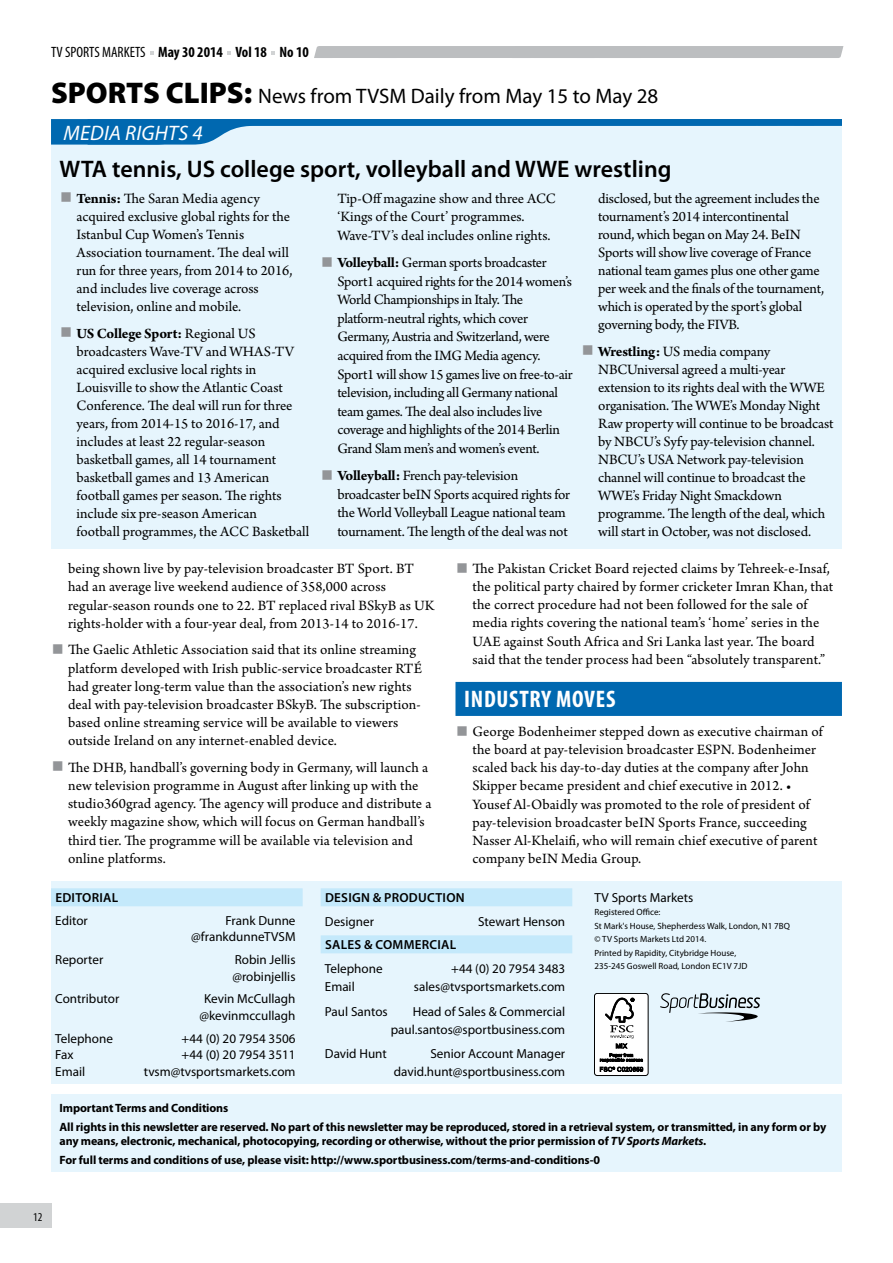
<style>
.page{position:relative;width:893px;height:1263px;background:#fff}
.page>*{position:absolute;margin:0;border:0;box-sizing:border-box;transform-origin:0 0}
.t1{font:600 24px "Myriad Pro";color:#000}
.t2{font:700 condensed 24px "Myriad Pro";letter-spacing:.03em;color:#fff}
.t3{font:21px "Myriad Pro";color:#000}
.t4{font:italic 21px "Myriad Pro";letter-spacing:.01em;color:#fff}
.t5{font:15px/18px "Arno Pro";color:#000}
.t6{font:15px/18.6px "Arno Pro";letter-spacing:-.02em;color:#000}
.t7{font:700 condensed 15px "Myriad Pro";color:#000}
.t8{font:13.2px/16.5px "Myriad Pro";color:#000;text-align:right}
.t9{font:600 13.2px "Myriad Pro";letter-spacing:.02em;color:#000}
.t10{font:700 12px/18.6px "Myriad Pro";letter-spacing:-.01em;color:#000}
.t11{font:condensed 12px "Myriad Pro";color:#000}
.t12{font:9px/13.5px "Myriad Pro";color:#000}
.s1{font-weight:400}
.s2{font-weight:900;font-size:30px}
.s3{font-weight:700;font-size:42px;color:#939598}
.s4{font-weight:700}
.s5{font-style:italic}
</style>
<div class="page">
<div style="left:0;top:1204px;width:51px;height:24px;background:#d1d3d4"></div>
<div style="left:314px;top:46px;width:529px;height:12px;background:#bcbec0"></div>
<div style="left:51px;top:1094px;width:791px;height:78px;background:#e6f5fd"></div>
<div style="left:51px;top:881px;width:791px;height:203px;background:#e6f5fd"></div>
<div style="left:51px;top:888px;width:252px;height:18px;background:#c4e9fb"></div>
<div style="left:321px;top:888px;width:251px;height:18px;background:#c4e9fb"></div>
<div style="left:321px;top:935px;width:251px;height:18px;background:#c4e9fb"></div>
<div style="left:594px;top:993px;width:54px;height:82px;background:#fff;border-radius:3px"></div>
<div style="left:594px;top:993px;width:54px;height:83px;border:1px solid #000;border-radius:3px"></div>
<svg style="left:600px;top:998px;width:43px;height:74px"></svg>
<svg style="left:660px;top:993px;width:100px;height:29px"></svg>
<div style="left:455px;top:682px;width:387px;height:34px;background:#0068b0"></div>
<div style="left:51px;top:119px;width:791px;height:430px;background:#e6f5fd"></div>
<svg style="left:51px;top:119px;width:791px;height:26px"></svg>
<p class="t7" style="left:51px;top:43px;width:259px"><span class="s1">TV SPORTS MARKETS</span> May 30 2014 Vol 18 No 10</p>
<h2 class="t3" style="left:51px;top:83px;width:609px"><span class="s2">SPORTS CLIPS:</span> News from TVSM Daily from May 15 to May 28</h2>
<h2 class="t4" style="left:64px;top:120px;width:141px">MEDIA RIGHTS 4</h2>
<h1 class="t1" style="left:60px;top:154px;width:613px">WTA tennis, US college sport, volleyball and WWE wrestling</h1>
<p class="t5" style="left:77px;top:190px;width:217px;text-indent:-17px"><span class="s3">■</span> <span class="s4">Tennis:</span> The Saran Media agency acquired exclusive global rights for the Istanbul Cup Women’s Tennis Association tournament. The deal will run for three years, from 2014 to 2016, and includes live coverage across television, online and mobile.</p>
<p class="t5" style="left:77px;top:325px;width:234px;text-indent:-17px"><span class="s3">■</span> <span class="s4">US College Sport:</span> Regional US broadcasters Wave-TV and WHAS-TV acquired exclusive local rights in Louisville to show the Atlantic Coast Conference. The deal will run for three years, from 2014-15 to 2016-17, and includes at least 22 regular-season basketball games, all 14 tournament basketball games and 13 American football games per season. The rights include six pre-season American<br>football programmes, the ACC Basketball</p>
<p class="t5" style="left:337px;top:190px;width:220px;line-height:18.6px">Tip-Off magazine show and three ACC ‘Kings of the Court’ programmes.<br>Wave-TV’s deal includes online rights.</p>
<p class="t6" style="left:337px;top:254px;width:237px;text-indent:-17px"><span class="s3">■</span> <span class="s4">Volleyball:</span> German sports broadcaster Sport1 acquired rights for the 2014 women’s World Championships in Italy. The platform-neutral rights, which cover Germany, Austria and Switzerland, were acquired from the IMG Media agency.<br>Sport1 will show 15 games live on free-to-air television, including all Germany national team games. The deal also includes live coverage and highlights of the 2014 Berlin Grand Slam men’s and women’s event.</p>
<p class="t5" style="left:337px;top:467px;width:234px;line-height:18.6px;text-indent:-17px"><span class="s3">■</span> <span class="s4">Volleyball:</span> French pay-television broadcaster beIN Sports acquired rights for the World Volleyball League national team tournament. The length of the deal was not</p>
<p class="t5" style="left:598px;top:190px;width:227px">disclosed, but the agreement includes the tournament’s 2014 intercontinental round, which began on May 24. BeIN Sports will show live coverage of France national team games plus one other game per week and the finals of the tournament, which is operated by the sport’s global governing body, the FIVB.</p>
<p class="t5" style="left:598px;top:343px;width:237px;text-indent:-17px"><span class="s3">■</span> <span class="s4">Wrestling:</span> US media company NBCUniversal agreed a multi-year extension to its rights deal with the WWE organisation. The WWE’s Monday Night Raw property will continue to be broadcast by NBCU’s Syfy pay-television channel.<br>NBCU’s USA Network pay-television channel will continue to broadcast the WWE’s Friday Night Smackdown programme. The length of the deal, which will start in October, was not disclosed.</p>
<p class="t5" style="left:68px;top:560px;width:368px">being shown live by pay-television broadcaster BT Sport. BT had an average live weekend audience of 358,000 across regular-season rounds one to 22. BT replaced rival BSkyB as UK rights-holder with a four-year deal, from 2013-14 to 2016-17.</p>
<p class="t5" style="left:68px;top:642px;width:356px;text-indent:-17px"><span class="s3">■</span> The Gaelic Athletic Association said that its online streaming platform developed with Irish public-service broadcaster RTÉ had greater long-term value than the association’s new rights deal with pay-television broadcaster BSkyB. The subscription&shy;based online streaming service will be available to viewers outside Ireland on any internet-enabled device.</p>
<p class="t5" style="left:68px;top:759px;width:365px;text-indent:-17px"><span class="s3">■</span> The DHB, handball’s governing body in Germany, will launch a new television programme in August after linking up with the studio360grad agency. The agency will produce and distribute a weekly magazine show, which will focus on German handball’s third tier. The programme will be available via television and online platforms.</p>
<p class="t5" style="left:472px;top:560px;width:362px;text-indent:-17px"><span class="s3">■</span> The Pakistan Cricket Board rejected claims by Tehreek-e-Insaf, the political party chaired by former cricketer Imran Khan, that the correct procedure had not been followed for the sale of media rights covering the national team’s ‘home’ series in the UAE against South Africa and Sri Lanka last year. The board said that the tender process had been “absolutely transparent.”</p>
<h1 class="t2" style="left:464px;top:684px;width:153px">INDUSTRY MOVES</h1>
<p class="t5" style="left:472px;top:723px;width:352px;text-indent:-17px"><span class="s3">■</span> George Bodenheimer stepped down as executive chairman of the board at pay-television broadcaster ESPN. Bodenheimer scaled back his day-to-day duties at the company after John Skipper became president and chief executive in 2012. • Yousef Al-Obaidly was promoted to the role of president of pay-television broadcaster beIN Sports France, succeeding Nasser Al-Khelaifi, who will remain chief executive of parent company beIN Media Group.</p>
<p class="t9" style="left:55px;top:889px;width:56px">editorial</p>
<p class="t8" style="left:55px;top:912px;width:34px">Editor</p>
<p class="t8" style="left:191px;top:912px;width:106px">Frank Dunne @frankdunneTVSM</p>
<p class="t8" style="left:55px;top:951px;width:50px">Reporter</p>
<p class="t8" style="left:232px;top:951px;width:65px;text-align:left">Robin Jellis @robinjellis</p>
<p class="t8" style="left:55px;top:990px;width:66px">Contributor</p>
<p class="t8" style="left:199px;top:990px;width:98px;text-align:center">Kevin McCullagh @kevinmccullagh</p>
<p class="t8" style="left:55px;top:1030px;width:59px">Telephone</p>
<p class="t8" style="left:182px;top:1030px;width:115px">+44 (0) 20 7954 3506</p>
<p class="t8" style="left:55px;top:1046px;width:20px">Fax</p>
<p class="t8" style="left:182px;top:1046px;width:115px">+44 (0) 20 7954 3511</p>
<p class="t8" style="left:55px;top:1063px;width:31px">Email</p>
<p class="t8" style="left:144px;top:1063px;width:153px">tvsm@tvsportsmarkets.com</p>
<p class="t9" style="left:325px;top:889px;width:85px">design &amp; produc</p>
<p class="t9" style="left:435px;top:889px;width:31px">tion</p>
<p class="t8" style="left:325px;top:913px;width:51px">Designer</p>
<p class="t8" style="left:478px;top:913px;width:89px">Stewart Henson</p>
<p class="t9" style="left:325px;top:936px;width:133px">SALES &amp; COMMERCIAL</p>
<p class="t8" style="left:325px;top:960px;width:59px">Telephone</p>
<p class="t8" style="left:451px;top:960px;width:115px">+44 (0) 20 7954 3483</p>
<p class="t8" style="left:325px;top:978px;width:31px">Email</p>
<p class="t8" style="left:414px;top:978px;width:153px">sales@tvsportsmarkets.com</p>
<p class="t8" style="left:325px;top:1003px;width:64px">Paul Santos</p>
<p class="t8" style="left:391px;top:1002px;width:176px;line-height:18px">Head of Sales &amp; Commercial paul.santos@sportbusiness.com</p>
<p class="t8" style="left:325px;top:1045px;width:63px">David Hunt</p>
<p class="t8" style="left:394px;top:1044px;width:173px;line-height:18px">Senior Account Manager david.hunt@sportbusiness.com</p>
<p class="t8" style="left:595px;top:889px;width:100px">TV Sports Markets</p>
<p class="t12" style="left:595px;top:905px;width:197px">Registered Office:<br>St Mark's House, Shepherdess Walk, London, N1 7BQ © TV Sports Markets Ltd 2014.<br>Printed by Rapidity, Citybridge House,<br>235-245 Goswell Road, London EC1V 7JD</p>
<p class="t10" style="left:60px;top:1098px;width:768px">Important Terms and Conditions<br>All rights in this newsletter are reserved. No part of this newsletter may be reproduced, stored in a retrieval system, or transmitted, in any form or by</p>
<p class="t10" style="left:60px;top:1131px;width:648px">any means, electronic, mechanical, photocopying, recording or otherwise, without the prior permission of <span class="s5">TV Sports Markets</span>.<br>For full terms and conditions of use, please visit: http://www.sportbusiness.com/terms-and-conditions-0</p>
<p class="t11" style="left:33px;top:1209px;width:11px">12</p>
</div>
